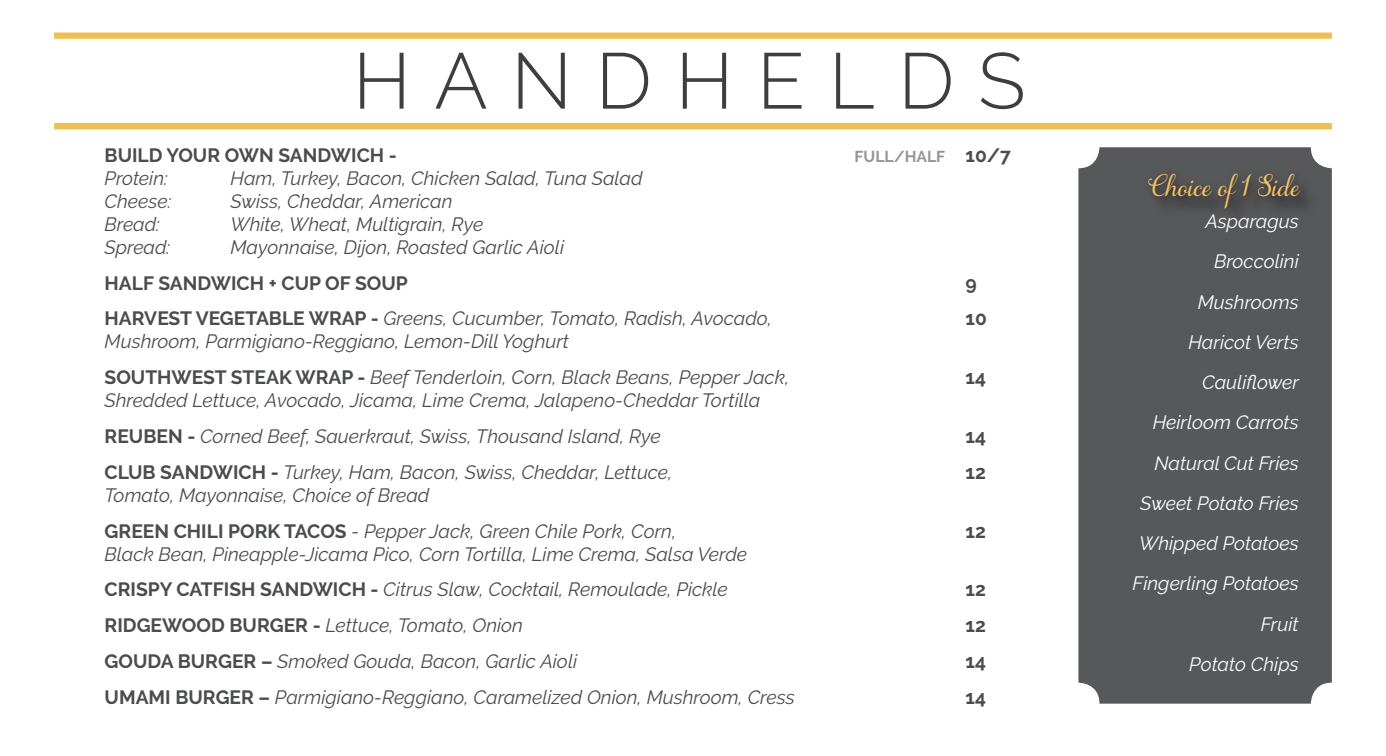
<style>
.page{position:relative;width:1386px;height:756px;background:#fff}
.page>*{position:absolute;margin:0;border:0;box-sizing:border-box;transform-origin:0 0}
.LUNCH_HEADER{font:300 78.75px "Raleway";letter-spacing:.3em;color:#3e3e3f}
.section_header{font:italic 36.75px "Samantha";color:#f5c35f}
.dish{font:italic 19.25px/23.1px "Raleway";color:#4b4c4d}
.description{font:italic 19.25px "Raleway";color:#fff}
.dish-2{font:700 19.25px/23.1px "Raleway";color:#4b4c4d}
.dish-3{font:700 15.75px "Raleway";color:#939598}
.s1{font-weight:400;font-style:italic}
.s2{font-weight:700;font-style:normal}
</style>
<div class="page">
<div style="left:54px;top:123px;width:1278px;height:6px;background:#f4bc4a"></div>
<div style="left:54px;top:33px;width:1278px;height:6px;background:#f4bc4a"></div>
<div style="left:1078px;top:147px;width:254px;height:557px;background:#57585a;border-radius:21px"></div>
<div style="left:1143px;top:168px;width:166px;height:50px;background:#231f20;opacity:.75"></div>
<p class="LUNCH_HEADER" style="left:353px;top:35px;width:674px">HANDHELDS</p>
<p class="dish-2" style="left:105px;top:143px;width:294px">BUILD YOUR OWN SANDWICH -<br><span class="s1">Protein:</span></p>
<p class="dish" style="left:231px;top:166px;width:414px">Ham, Turkey, Bacon, Chicken Salad, Tuna Salad</p>
<p class="dish" style="left:105px;top:189px;width:68px">Cheese:</p>
<p class="dish" style="left:231px;top:189px;width:223px">Swiss, Cheddar, American</p>
<p class="dish" style="left:105px;top:212px;width:57px">Bread:</p>
<p class="dish" style="left:231px;top:212px;width:254px">White, Wheat, Multigrain, Rye</p>
<p class="dish" style="left:105px;top:236px;width:67px">Spread:</p>
<p class="dish" style="left:231px;top:236px;width:335px">Mayonnaise, Dijon, Roasted Garlic Aioli</p>
<p class="dish-3" style="left:855px;top:147px;width:92px">FULL/HALF</p>
<p class="dish-2" style="left:966px;top:143px;width:47px">10/7</p>
<p class="dish-2" style="left:105px;top:271px;width:305px">HALF SANDWICH + CUP OF SOUP</p>
<p class="dish-2" style="left:966px;top:271px;width:13px">9</p>
<p class="dish" style="left:105px;top:307px;width:669px"><span class="s2">HARVEST VEGETABLE WRAP -</span> Greens, Cucumber, Tomato, Radish, Avocado,<br>Mushroom, Parmigiano-Reggiano, Lemon-Dill Yoghurt</p>
<p class="dish-2" style="left:966px;top:307px;width:23px">10</p>
<p class="dish" style="left:105px;top:366px;width:686px"><span class="s2">SOUTHWEST STEAK WRAP -</span> Beef Tenderloin, Corn, Black Beans, Pepper Jack,<br>Shredded Lettuce, Avocado, Jicama, Lime Crema, Jalapeno-Cheddar Tortilla</p>
<p class="dish-2" style="left:966px;top:366px;width:22px">14</p>
<p class="dish" style="left:105px;top:425px;width:558px"><span class="s2">REUBEN -</span> Corned Beef, Sauerkraut, Swiss, Thousand Island, Rye</p>
<p class="dish-2" style="left:966px;top:425px;width:22px">14</p>
<p class="dish" style="left:105px;top:460px;width:569px"><span class="s2">CLUB SANDWICH -</span> Turkey, Ham, Bacon, Swiss, Cheddar, Lettuce,<br>Tomato, Mayonnaise, Choice of Bread</p>
<p class="dish-2" style="left:966px;top:461px;width:22px">12</p>
<p class="dish" style="left:105px;top:519px;width:644px"><span class="s2">GREEN CHILI PORK TACOS</span> - Pepper Jack, Green Chile Pork, Corn,<br>Black Bean, Pineapple-Jicama Pico, Corn Tortilla, Lime Crema, Salsa Verde</p>
<p class="dish-2" style="left:966px;top:519px;width:22px">12</p>
<p class="dish" style="left:105px;top:578px;width:625px"><span class="s2">CRISPY CATFISH SANDWICH -</span> Citrus Slaw, Cocktail, Remoulade, Pickle</p>
<p class="dish-2" style="left:966px;top:578px;width:22px">12</p>
<p class="dish" style="left:105px;top:614px;width:420px"><span class="s2">RIDGEWOOD BURGER -</span> Lettuce, Tomato, Onion</p>
<p class="dish-2" style="left:966px;top:614px;width:22px">12</p>
<p class="dish" style="left:105px;top:650px;width:474px"><span class="s2">GOUDA BURGER –</span> Smoked Gouda, Bacon, Garlic Aioli</p>
<p class="dish-2" style="left:966px;top:650px;width:22px">14</p>
<p class="dish" style="left:105px;top:685px;width:692px"><span class="s2">UMAMI BURGER –</span> Parmigiano-Reggiano, Caramelized Onion, Mushroom, Cress</p>
<p class="dish-2" style="left:966px;top:685px;width:22px">14</p>
<p class="section_header" style="left:1148px;top:162px;width:152px">Choice of 1 Side</p>
<p class="description" style="left:1205px;top:210px;width:95px">Asparagus</p>
<p class="description" style="left:1214px;top:250px;width:86px">Broccolini</p>
<p class="description" style="left:1198px;top:291px;width:102px">Mushrooms</p>
<p class="description" style="left:1188px;top:331px;width:112px">Haricot Verts</p>
<p class="description" style="left:1202px;top:371px;width:98px">Cauliflower</p>
<p class="description" style="left:1153px;top:411px;width:148px">Heirloom Carrots</p>
<p class="description" style="left:1154px;top:452px;width:146px">Natural Cut Fries</p>
<p class="description" style="left:1140px;top:492px;width:160px">Sweet Potato Fries</p>
<p class="description" style="left:1139px;top:532px;width:161px">Whipped Potatoes</p>
<p class="description" style="left:1133px;top:572px;width:168px">Fingerling Potatoes</p>
<p class="description" style="left:1261px;top:613px;width:39px">Fruit</p>
<p class="description" style="left:1189px;top:653px;width:111px">Potato Chips</p>
</div>
